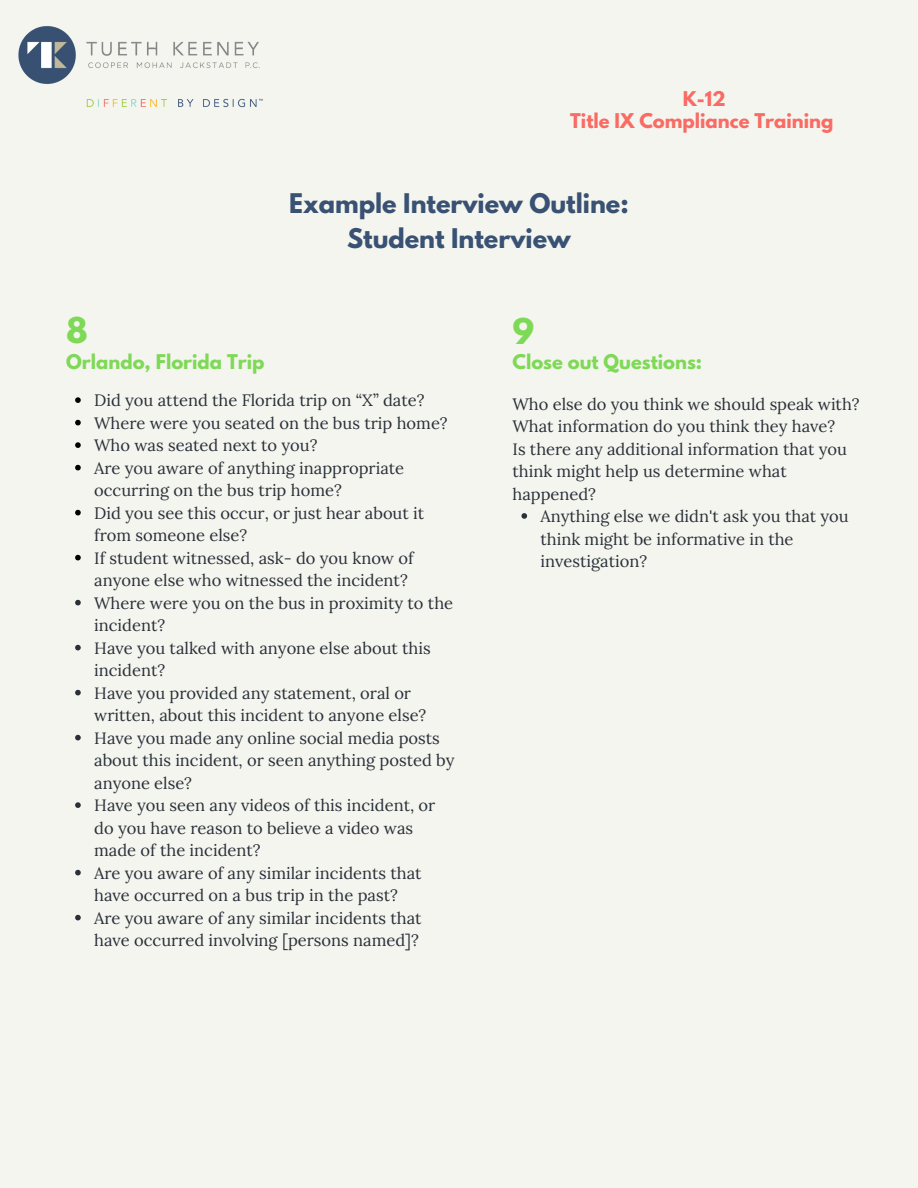
<style>
.page{position:relative;width:918px;height:1188px;background:#f5f5ef}
.page>*{position:absolute;margin:0;border:0;box-sizing:border-box;transform-origin:0 0}
.t1{font:700 31.5px "League Spartan";color:#7ed957}
.t2{font:700 24px/34.8px "League Spartan";color:#395173;text-align:center}
.t3{font:700 18px "League Spartan";color:#7ed957}
.t4{font:700 18px/21.3px "League Spartan";color:#f96b64;text-align:center}
.t5{font:16.5px/22.5px "Lora";color:#293039}
</style>
<div class="page">
<img style="left:18px;top:26px;width:245px;height:82px">
<svg style="left:75px;top:397px;width:6px;height:6px"></svg>
<svg style="left:75px;top:420px;width:6px;height:5px"></svg>
<svg style="left:75px;top:442px;width:6px;height:6px"></svg>
<svg style="left:75px;top:465px;width:6px;height:5px"></svg>
<svg style="left:75px;top:510px;width:6px;height:5px"></svg>
<svg style="left:75px;top:555px;width:6px;height:5px"></svg>
<svg style="left:75px;top:600px;width:6px;height:5px"></svg>
<svg style="left:75px;top:645px;width:6px;height:5px"></svg>
<svg style="left:75px;top:690px;width:6px;height:5px"></svg>
<svg style="left:75px;top:735px;width:6px;height:5px"></svg>
<svg style="left:75px;top:802px;width:6px;height:6px"></svg>
<svg style="left:75px;top:870px;width:6px;height:5px"></svg>
<svg style="left:75px;top:915px;width:6px;height:5px"></svg>
<svg style="left:521px;top:513px;width:6px;height:6px"></svg>
<p class="t4" style="left:570px;top:91px;width:265px">K-12<br>Title IX Compliance Training</p>
<h1 class="t1" style="left:66px;top:315px;width:23px">8</h1>
<h2 class="t2" style="left:289px;top:189px;width:341px">Example Interview Outline:<br>Student Interview</h2>
<h1 class="t1" style="left:512px;top:316px;width:23px">9</h1>
<p class="t3" style="left:66px;top:352px;width:200px">Orlando, Florida Trip</p>
<p class="t5" style="left:94px;top:389px;width:355px">Did you attend the Florida trip on “X” date?<br>Where were you seated on the bus trip home?<br>Who was seated next to you?<br>Are you aware of anything inappropriate occurring on the bus trip home?<br>Did you see this occur, or just hear about it</p>
<p class="t5" style="left:94px;top:547px;width:360px">If student witnessed, ask- do you know of anyone else who witnessed the incident?<br>Where were you on the bus in proximity to the incident?<br>Have you talked with anyone else about this incident?<br>Have you provided any statement, oral or</p>
<p class="t5" style="left:94px;top:727px;width:347px">Have you made any online social media posts</p>
<p class="t5" style="left:94px;top:524px;width:155px">from someone else?</p>
<p class="t5" style="left:94px;top:704px;width:334px">written, about this incident to anyone else?</p>
<p class="t5" style="left:94px;top:749px;width:362px">about this incident, or seen anything posted by anyone else?</p>
<p class="t5" style="left:94px;top:794px;width:343px">Have you seen any videos of this incident, or do you have reason to believe a video was made of the incident?<br>Are you aware of any similar incidents that have occurred on a bus trip in the past?<br>Are you aware of any similar incidents that have occurred involving [persons named]?</p>
<p class="t3" style="left:512px;top:352px;width:191px">Close out Questions:</p>
<p class="t5" style="left:512px;top:392px;width:349px">Who else do you think we should speak with?<br>What information do you think they have?<br>Is there any additional information that you think might help us determine what happened?</p>
<p class="t5" style="left:541px;top:505px;width:310px">Anything else we didn't ask you that you think might be informative in the investigation?</p>
</div>
